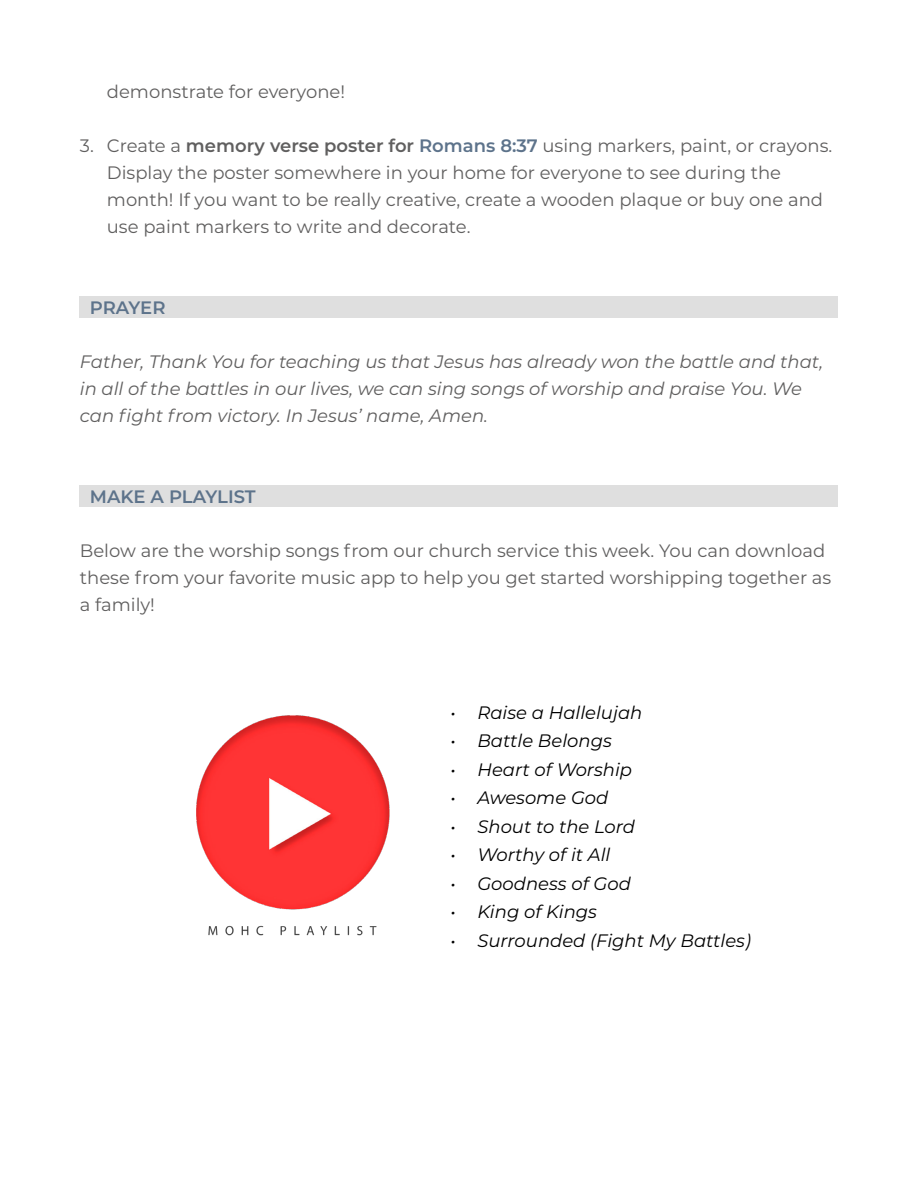
<style>
.page{position:relative;width:918px;height:1188px;background:#fff}
.page>*{position:absolute;margin:0;border:0;box-sizing:border-box;transform-origin:0 0}
.t1{font:18px/27px "Montserrat";color:#605f5f}
.t2{font:italic 18px/27px "Montserrat";color:#605f5f}
.t3{font:italic 18px "Montserrat";color:#000}
.t4{font:600 18px "Montserrat";color:#5d738b}
.s1{font-weight:600}
.s2{font-weight:600;color:#5d738b}
</style>
<div class="page">
<div style="left:80px;top:296px;width:758px;height:22px;background:#dfdfdf"></div>
<div style="left:80px;top:485px;width:758px;height:22px;background:#dfdfdf"></div>
<img style="left:196px;top:715px;width:194px;height:221px">
<p class="t1" style="left:107px;top:77px;width:240px">demonstrate for everyone!</p>
<p class="t1" style="left:107px;top:131px;width:727px;text-indent:-27px">3. Create a <span class="s1">memory verse poster for</span> <span class="s2">Romans 8:37</span> using markers, paint, or crayons.<br>Display the poster somewhere in your home for everyone to see during the month! If you want to be really creative, create a wooden plaque or buy one and use paint markers to write and decorate.</p>
<p class="t4" style="left:90px;top:295px;width:77px">PRAYER</p>
<p class="t2" style="left:80px;top:347px;width:745px">Father, Thank You for teaching us that Jesus has already won the battle and that, in all of the battles in our lives, we can sing songs of worship and praise You. We can fight from victory. In Jesus’ name, Amen.</p>
<p class="t4" style="left:90px;top:484px;width:167px">MAKE A PLAYLIST</p>
<p class="t1" style="left:80px;top:536px;width:753px">Below are the worship songs from our church service this week. You can download these from your favorite music app to help you get started worshipping together as a family!</p>
<p class="t3" style="left:450px;top:700px;width:194px">• Raise a Hallelujah</p>
<p class="t3" style="left:450px;top:728px;width:163px">• Battle Belongs</p>
<p class="t3" style="left:450px;top:757px;width:183px">• Heart of Worship</p>
<p class="t3" style="left:450px;top:785px;width:160px">• Awesome God</p>
<p class="t3" style="left:450px;top:814px;width:186px">• Shout to the Lord</p>
<p class="t3" style="left:450px;top:842px;width:162px">• Worthy of it All</p>
<p class="t3" style="left:450px;top:871px;width:182px">• Goodness of God</p>
<p class="t3" style="left:450px;top:899px;width:148px">• King of Kings</p>
<p class="t3" style="left:450px;top:928px;width:302px">• Surrounded (Fight My Battles)</p>
</div>
